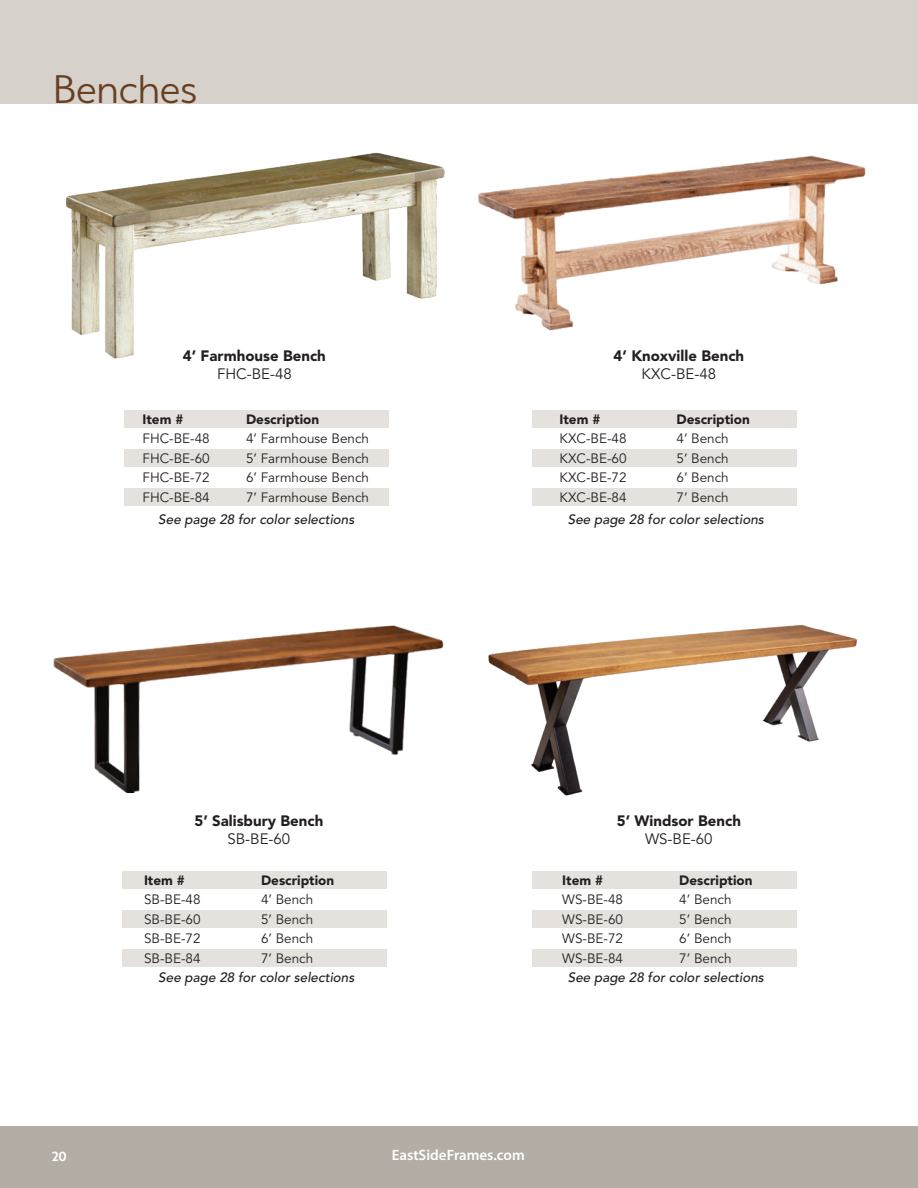
<style>
.page{position:relative;width:918px;height:1188px;background:#fff}
.page>*{position:absolute;margin:0;border:0;box-sizing:border-box;transform-origin:0 0}
.Section_Header{font:300 45px "Serenity";color:#693f22}
.t1{font:900 15px "Avenir";color:#231f20}
.Sku_-_3{font:15px "Avenir";color:#231f20}
.t2{font:600 15px "Myriad Pro";color:#fff}
.t3{font:600 15px "Serenity";color:#fff}
.t4{font:13.5px "Avenir";color:#231f20}
.t5{font:italic 500 13.5px "Avenir";color:#231f20}
.t6{font:900 13.5px "Avenir";color:#231f20}
</style>
<div class="page">
<div style="left:0;top:1127px;width:918px;height:61px;background:#b4ada5"></div>
<div style="left:0;top:0;width:918px;height:104px;background:#d6d1cb"></div>
<div style="left:124px;top:410px;width:264px;height:18px;background:#e5e2de"></div>
<div style="left:532px;top:410px;width:264px;height:18px;background:#e5e2de"></div>
<div style="left:532px;top:871px;width:264px;height:18px;background:#e5e2de"></div>
<div style="left:122px;top:871px;width:265px;height:18px;background:#e5e2de"></div>
<div style="left:124px;top:449px;width:264px;height:18px;background:#e5e2de"></div>
<div style="left:532px;top:449px;width:264px;height:18px;background:#e5e2de"></div>
<div style="left:532px;top:910px;width:264px;height:18px;background:#e5e2de"></div>
<div style="left:122px;top:910px;width:265px;height:18px;background:#e5e2de"></div>
<div style="left:124px;top:488px;width:264px;height:18px;background:#e5e2de"></div>
<div style="left:532px;top:488px;width:264px;height:18px;background:#e5e2de"></div>
<div style="left:532px;top:949px;width:264px;height:18px;background:#e5e2de"></div>
<div style="left:122px;top:949px;width:265px;height:18px;background:#e5e2de"></div>
<img style="left:65px;top:152px;width:380px;height:207px">
<img style="left:53px;top:625px;width:391px;height:168px">
<img style="left:478px;top:155px;width:388px;height:176px">
<img style="left:488px;top:624px;width:369px;height:172px">
<p class="Section_Header" style="left:53px;top:66px;width:145px">Benches</p>
<p class="t1" style="left:183px;top:347px;width:145px">4’ Farmhouse Bench</p>
<p class="Sku_-_3" style="left:217px;top:365px;width:76px">FHC-BE-48</p>
<p class="t1" style="left:614px;top:347px;width:132px">4’ Knoxville Bench</p>
<p class="Sku_-_3" style="left:642px;top:365px;width:76px">KXC-BE-48</p>
<p class="t6" style="left:142px;top:411px;width:42px">Item #</p>
<p class="t6" style="left:246px;top:411px;width:75px">Description</p>
<p class="t4" style="left:142px;top:431px;width:69px">FHC-BE-48</p>
<p class="t4" style="left:246px;top:431px;width:125px">4’ Farmhouse Bench</p>
<p class="t4" style="left:142px;top:450px;width:69px">FHC-BE-60</p>
<p class="t4" style="left:246px;top:450px;width:125px">5’ Farmhouse Bench</p>
<p class="t4" style="left:142px;top:470px;width:69px">FHC-BE-72</p>
<p class="t4" style="left:246px;top:470px;width:125px">6’ Farmhouse Bench</p>
<p class="t4" style="left:142px;top:489px;width:69px">FHC-BE-84</p>
<p class="t4" style="left:246px;top:489px;width:125px">7’ Farmhouse Bench</p>
<p class="t6" style="left:560px;top:411px;width:42px">Item #</p>
<p class="t6" style="left:677px;top:411px;width:75px">Description</p>
<p class="t4" style="left:560px;top:431px;width:69px">KXC-BE-48</p>
<p class="t4" style="left:677px;top:431px;width:54px">4’ Bench</p>
<p class="t4" style="left:560px;top:450px;width:69px">KXC-BE-60</p>
<p class="t4" style="left:677px;top:450px;width:54px">5’ Bench</p>
<p class="t4" style="left:560px;top:470px;width:69px">KXC-BE-72</p>
<p class="t4" style="left:677px;top:470px;width:54px">6’ Bench</p>
<p class="t4" style="left:560px;top:489px;width:69px">KXC-BE-84</p>
<p class="t4" style="left:677px;top:489px;width:54px">7’ Bench</p>
<p class="t5" style="left:158px;top:512px;width:198px">See page 28 for color selections</p>
<p class="t5" style="left:568px;top:512px;width:198px">See page 28 for color selections</p>
<p class="t1" style="left:194px;top:812px;width:130px">5’ Salisbury Bench</p>
<p class="Sku_-_3" style="left:227px;top:830px;width:64px">SB-BE-60</p>
<p class="t1" style="left:617px;top:812px;width:126px">5’ Windsor Bench</p>
<p class="Sku_-_3" style="left:645px;top:830px;width:69px">WS-BE-60</p>
<p class="t6" style="left:144px;top:872px;width:42px">Item #</p>
<p class="t6" style="left:261px;top:872px;width:75px">Description</p>
<p class="t4" style="left:144px;top:892px;width:58px">SB-BE-48</p>
<p class="t4" style="left:261px;top:892px;width:54px">4’ Bench</p>
<p class="t4" style="left:144px;top:911px;width:58px">SB-BE-60</p>
<p class="t4" style="left:261px;top:911px;width:54px">5’ Bench</p>
<p class="t4" style="left:144px;top:931px;width:58px">SB-BE-72</p>
<p class="t4" style="left:261px;top:931px;width:54px">6’ Bench</p>
<p class="t4" style="left:144px;top:950px;width:58px">SB-BE-84</p>
<p class="t4" style="left:261px;top:950px;width:54px">7’ Bench</p>
<p class="t6" style="left:562px;top:872px;width:42px">Item #</p>
<p class="t6" style="left:679px;top:872px;width:75px">Description</p>
<p class="t4" style="left:562px;top:892px;width:62px">WS-BE-48</p>
<p class="t4" style="left:679px;top:892px;width:54px">4’ Bench</p>
<p class="t4" style="left:562px;top:911px;width:62px">WS-BE-60</p>
<p class="t4" style="left:679px;top:911px;width:54px">5’ Bench</p>
<p class="t4" style="left:562px;top:931px;width:62px">WS-BE-72</p>
<p class="t4" style="left:679px;top:931px;width:54px">6’ Bench</p>
<p class="t4" style="left:562px;top:950px;width:62px">WS-BE-84</p>
<p class="t4" style="left:679px;top:950px;width:54px">7’ Bench</p>
<p class="t5" style="left:158px;top:969px;width:198px">See page 28 for color selections</p>
<p class="t5" style="left:568px;top:969px;width:198px">See page 28 for color selections</p>
<p class="t3" style="left:52px;top:1148px;width:17px">20</p>
<p class="t2" style="left:392px;top:1145px;width:134px">EastSideFrames.com</p>
</div>
